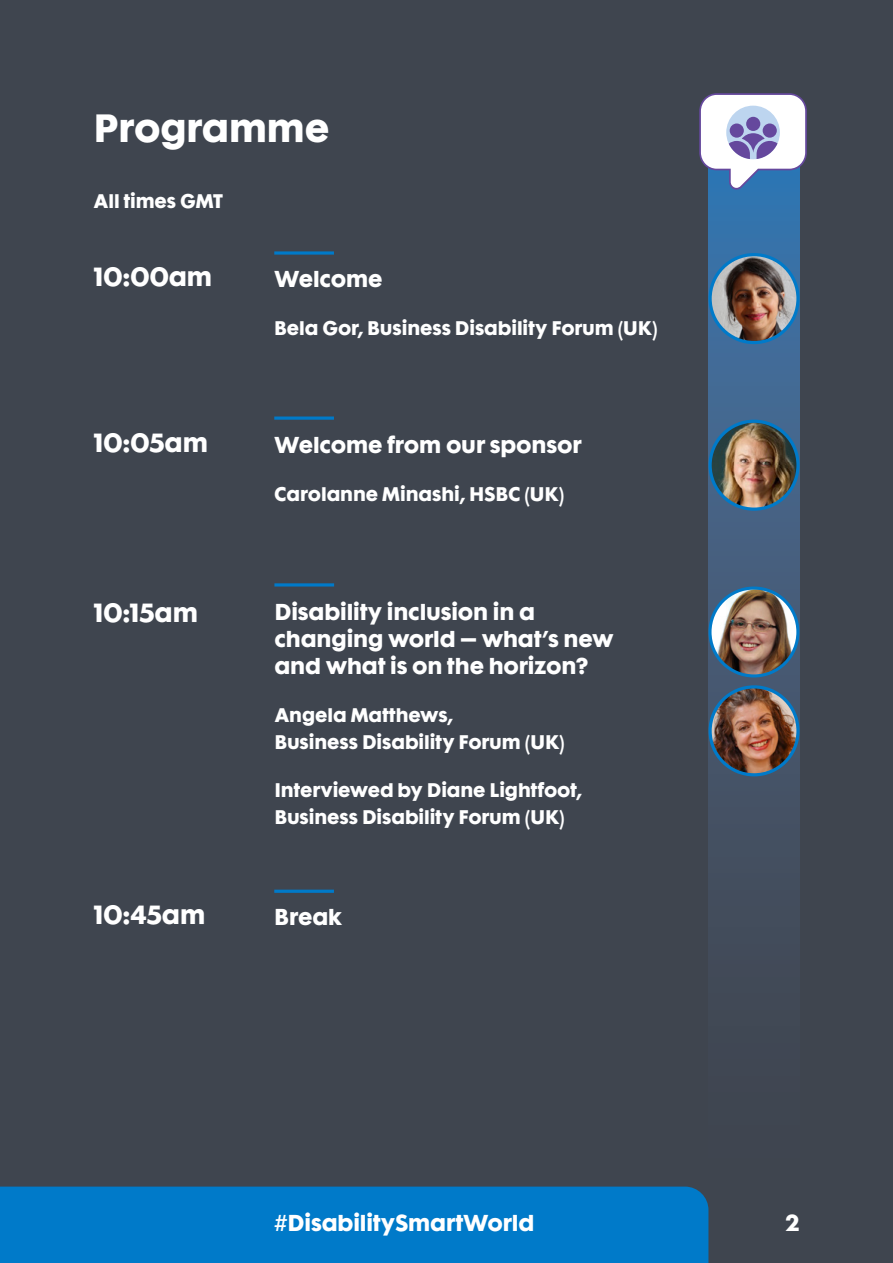
<style>
.page{position:relative;width:893px;height:1263px;background:#3f454f}
.page>*{position:absolute;margin:0;border:0;box-sizing:border-box;transform-origin:0 0}
.Head_1{font:36px "Futura Maxi CG Bold";letter-spacing:-.005em;color:#fff}
.Head_2{font:24px "Futura Maxi CG Bold";letter-spacing:-.005em;color:#fff}
.Head_3{font:21px/27px "Futura Maxi CG Bold";letter-spacing:-.005em;color:#fff}
.Body{font:18px/27px "Futura Maxi CG Bold";letter-spacing:-.005em;color:#fff}
.s1{color:#3f454f}
</style>
<div class="page">
<svg style="left:274px;top:251px;width:60px;height:4px"></svg>
<svg style="left:274px;top:416px;width:60px;height:4px"></svg>
<hr style="left:274px;top:583px;width:60px;height:3px;background:#007ac9">
<svg style="left:708px;top:189px;width:91px;height:767px"></svg>
<hr style="left:274px;top:890px;width:60px;height:3px;background:#007ac9">
<img style="left:710px;top:255px;width:88px;height:88px;border-radius:44px">
<div style="left:708px;top:253px;width:92px;height:91px;border:3px solid #007ac9;border-radius:50%"></div>
<img style="left:710px;top:421px;width:88px;height:88px;border-radius:44px">
<div style="left:708px;top:420px;width:92px;height:91px;border:3px solid #007ac9;border-radius:50%"></div>
<img style="left:710px;top:687px;width:88px;height:88px;border-radius:44px">
<div style="left:708px;top:685px;width:92px;height:91px;border:3px solid #007ac9;border-radius:50%"></div>
<img style="left:710px;top:588px;width:88px;height:88px;border-radius:44px">
<div style="left:708px;top:586px;width:91px;height:91px;border:3px solid #007ac9;border-radius:50%"></div>
<svg style="left:699px;top:93px;width:108px;height:96px;background:#b7bed8"></svg>
<div style="left:0;top:1186px;width:708px;height:77px;background:#007ac9"></div>
<h1 class="Head_1" style="left:94px;top:105px;width:237px">Programme</h1>
<p class="Body" style="left:94px;top:188px;width:136px">All times GMT<span class="s1">.</span></p>
<h2 class="Head_2" style="left:94px;top:261px;width:120px">10:00am</h2>
<h3 class="Head_3" style="left:274px;top:266px;width:110px">Welcome</h3>
<p class="Body" style="left:274px;top:315px;width:390px">Bela Gor, Business Disability Forum (UK)<span class="s1">.</span></p>
<h2 class="Head_2" style="left:94px;top:427px;width:116px">10:05am</h2>
<h3 class="Head_3" style="left:274px;top:432px;width:309px">Welcome from our sponsor</h3>
<p class="Body" style="left:274px;top:481px;width:297px">Carolanne Minashi, HSBC (UK)<span class="s1">.</span></p>
<h2 class="Head_2" style="left:94px;top:597px;width:106px">10:15am</h2>
<h3 class="Head_3" style="left:274px;top:599px;width:341px">Disability inclusion in a changing world – what’s new and what is on the horizon?</h3>
<p class="Body" style="left:274px;top:702px;width:292px">Angela Matthews,<br>Business Disability Forum (UK)</p>
<p class="Body" style="left:274px;top:777px;width:309px">Interviewed by Diane Lightfoot,<br>Business Disability Forum (UK)</p>
<h2 class="Head_2" style="left:94px;top:899px;width:113px">10:45am</h2>
<h3 class="Head_3" style="left:274px;top:904px;width:69px">Break</h3>
<p class="Head_3" style="left:274px;top:1210px;width:262px">#DisabilitySmartWorld</p>
<p class="Head_3" style="left:785px;top:1210px;width:16px">2</p>
<p class="Head_3" style="left:288px;top:1210px;width:248px">BDFWeCanWorkItOut</p>
</div>
